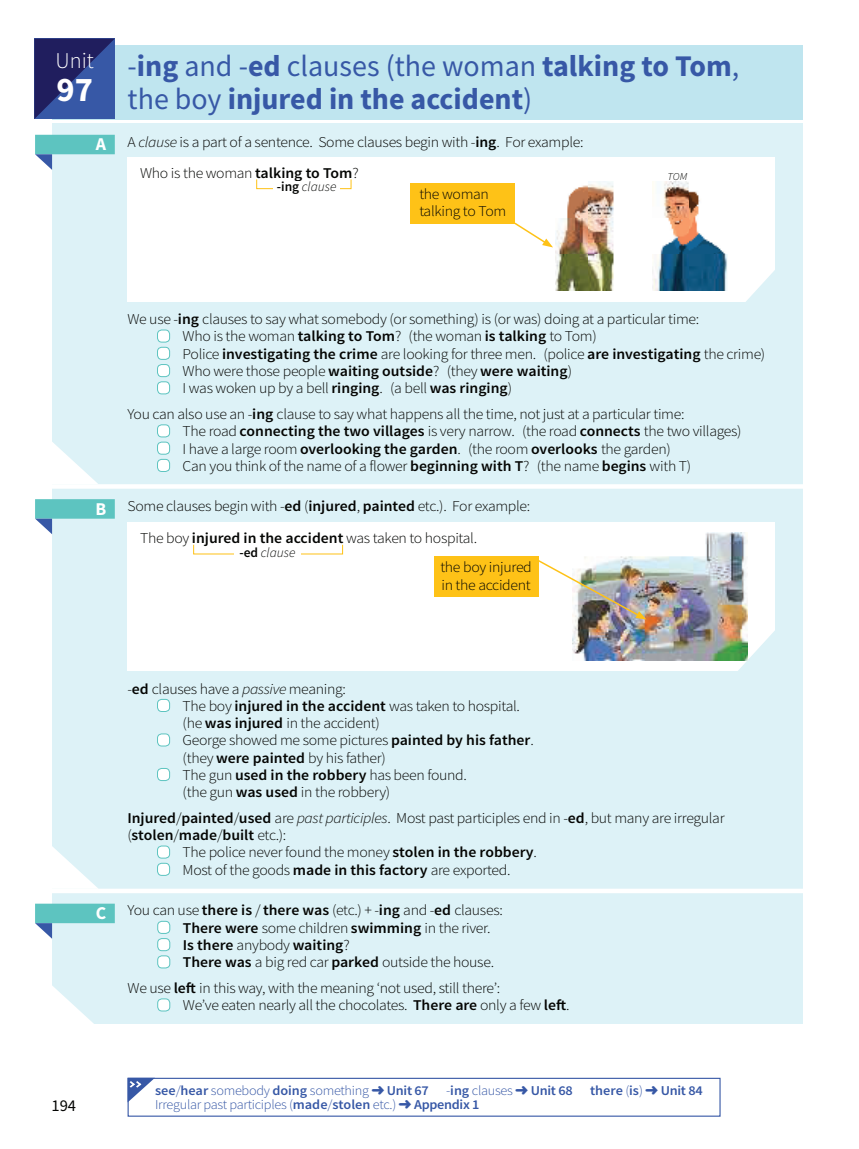
<style>
.page{position:relative;width:859px;height:1149px;background:#fff}
.page>*{position:absolute;margin:0;border:0;box-sizing:border-box;transform-origin:0 0}
.t1{font:700 34.5px "Source Sans Pro";color:#fff}
.t2{font:700 30px/33px "Source Sans Pro";color:#3758a6}
.t3{font:300 22.5px "Source Sans Pro";color:#fff}
.t4{font:700 18px "Source Sans Pro";color:#fff}
.t5{font:16.5px "Source Sans Pro";color:#040503}
.t6{font:300 15px/17.2px "Source Sans Pro";letter-spacing:-.02em;color:#040503;scale:1.05 1}
.t7{font:600 15px "Source Sans Pro";color:#040503;scale:1.05 1}
.t8{font:600 13.5px "Source Sans Pro";letter-spacing:-.005em;color:#3758a6;scale:1.05 1}
.t9{font:300 13.5px "Source Sans Pro";letter-spacing:-.02em;color:#3758a6;scale:1.05 1}
.t10{font:italic 300 13.5px "Source Sans Pro";color:#040503}
.t11{font:italic 300 10.5px "Source Sans Pro";color:#040503;scale:1.05 1}
.s1{font-weight:400}
.s2{font-weight:700;font-size:18px;color:#fff}
.s3{font-style:italic}
.s4{font-weight:600}
.s5{font-weight:600;font-style:normal}
.s6{font-weight:300}
</style>
<div class="page">
<div style="left:52px;top:45px;width:751px;height:74px;background:#bfe5ef"></div>
<svg style="left:34px;top:39px;width:81px;height:80px;background:#2b3b82"></svg>
<div style="left:52px;top:124px;width:751px;height:900px;background:#ddf2f7"></div>
<div style="left:35px;top:135px;width:80px;height:19px;background:#5dc4c0"></div>
<svg style="left:52px;top:986px;width:42px;height:38px"></svg>
<svg style="left:35px;top:154px;width:17px;height:16px"></svg>
<div style="left:127px;top:157px;width:648px;height:145px;background:#fff"></div>
<svg style="left:746px;top:270px;width:29px;height:32px"></svg>
<div style="left:127px;top:522px;width:648px;height:149px;background:#fff"></div>
<svg style="left:733px;top:631px;width:42px;height:40px"></svg>
<svg style="left:513px;top:222px;width:40px;height:25px"></svg>
<div style="left:410px;top:183px;width:105px;height:40px;background:#fec217"></div>
<div style="left:158px;top:330px;width:12px;height:12px;background:#fff;border-radius:4px"></div>
<div style="left:157px;top:329px;width:13px;height:13px;border:1px solid #5dc4c0;border-radius:4px"></div>
<div style="left:158px;top:347px;width:12px;height:12px;background:#fff;border-radius:4px"></div>
<div style="left:157px;top:347px;width:13px;height:12px;border:1px solid #5dc4c0;border-radius:4px"></div>
<div style="left:158px;top:364px;width:12px;height:12px;background:#fff;border-radius:4px"></div>
<div style="left:157px;top:364px;width:13px;height:13px;border:1px solid #5dc4c0;border-radius:4px"></div>
<div style="left:158px;top:381px;width:12px;height:13px;background:#fff;border-radius:4px"></div>
<div style="left:157px;top:381px;width:13px;height:13px;border:1px solid #5dc4c0;border-radius:4px"></div>
<div style="left:158px;top:424px;width:12px;height:13px;background:#fff;border-radius:4px"></div>
<div style="left:157px;top:424px;width:13px;height:13px;border:1px solid #5dc4c0;border-radius:4px"></div>
<div style="left:158px;top:442px;width:12px;height:12px;background:#fff;border-radius:4px"></div>
<div style="left:157px;top:441px;width:13px;height:13px;border:1px solid #5dc4c0;border-radius:4px"></div>
<div style="left:158px;top:459px;width:12px;height:12px;background:#fff;border-radius:4px"></div>
<div style="left:157px;top:459px;width:13px;height:12px;border:1px solid #5dc4c0;border-radius:4px"></div>
<div style="left:158px;top:699px;width:12px;height:12px;background:#fff;border-radius:4px"></div>
<div style="left:157px;top:698px;width:13px;height:13px;border:1px solid #5dc4c0;border-radius:4px"></div>
<div style="left:158px;top:733px;width:12px;height:12px;background:#fff;border-radius:4px"></div>
<div style="left:157px;top:733px;width:13px;height:13px;border:1px solid #5dc4c0;border-radius:4px"></div>
<div style="left:158px;top:768px;width:12px;height:12px;background:#fff;border-radius:4px"></div>
<div style="left:157px;top:767px;width:13px;height:13px;border:1px solid #5dc4c0;border-radius:4px"></div>
<div style="left:158px;top:845px;width:12px;height:12px;background:#fff;border-radius:4px"></div>
<div style="left:157px;top:845px;width:13px;height:13px;border:1px solid #5dc4c0;border-radius:4px"></div>
<div style="left:158px;top:863px;width:12px;height:12px;background:#fff;border-radius:4px"></div>
<div style="left:157px;top:862px;width:13px;height:13px;border:1px solid #5dc4c0;border-radius:4px"></div>
<hr style="left:41px;top:484px;width:778px;height:4px;background:#fff">
<svg style="left:52px;top:442px;width:46px;height:42px"></svg>
<div style="left:35px;top:499px;width:80px;height:19px;background:#5dc4c0"></div>
<svg style="left:35px;top:518px;width:17px;height:16px"></svg>
<div style="left:158px;top:921px;width:12px;height:12px;background:#fff;border-radius:4px"></div>
<div style="left:157px;top:920px;width:13px;height:13px;border:1px solid #5dc4c0;border-radius:4px"></div>
<div style="left:158px;top:938px;width:12px;height:12px;background:#fff;border-radius:4px"></div>
<div style="left:157px;top:937px;width:13px;height:13px;border:1px solid #5dc4c0;border-radius:4px"></div>
<div style="left:158px;top:955px;width:12px;height:12px;background:#fff;border-radius:4px"></div>
<div style="left:157px;top:955px;width:13px;height:13px;border:1px solid #5dc4c0;border-radius:4px"></div>
<div style="left:158px;top:998px;width:12px;height:12px;background:#fff;border-radius:4px"></div>
<div style="left:157px;top:998px;width:13px;height:13px;border:1px solid #5dc4c0;border-radius:4px"></div>
<svg style="left:52px;top:888px;width:751px;height:4px;fill:#fff"></svg>
<svg style="left:52px;top:846px;width:45px;height:42px"></svg>
<div style="left:35px;top:903px;width:80px;height:19px;background:#5dc4c0"></div>
<svg style="left:35px;top:922px;width:17px;height:16px"></svg>
<div style="left:128px;top:1077px;width:593px;height:39px;border:1px solid #3758a6"></div>
<svg style="left:128px;top:1077px;width:27px;height:25px"></svg>
<img style="left:556px;top:182px;width:58px;height:108px">
<img style="left:652px;top:182px;width:75px;height:108px">
<img style="left:573px;top:532px;width:174px;height:128px">
<div style="left:434px;top:556px;width:105px;height:41px;background:#fec217"></div>
<img style="left:539px;top:558px;width:107px;height:61px">
<h3 class="t3" style="left:55px;top:51px;width:40px">Unit</h3>
<h1 class="t1" style="left:56px;top:76px;width:38px">97</h1>
<h2 class="t2" style="left:128px;top:52px;width:613px"><span class="s1">-</span>ing <span class="s1">and -</span>ed <span class="s1">clauses (the woman</span> talking to Tom<span class="s1">, the boy</span> injured in the accident<span class="s1">)</span></h2>
<p class="t6" style="left:140px;top:127px;width:424px;line-height:31px;text-indent:-44px"><span class="s2">A</span> A <span class="s3">clause</span> is a part of a sentence. Some clauses begin with -<span class="s4">ing</span>. For example:<br>Who is the woman <span class="s4">talking to Tom</span>?</p>
<p class="t10" style="left:277px;top:181px;width:61px"><span class="s5">-ing</span> clause</p>
<p class="t6" style="left:419px;top:186px;width:84px">the woman talking to Tom</p>
<p class="t11" style="left:668px;top:173px;width:20px">TOM</p>
<p class="t6" style="left:183px;top:311px;width:556px;text-indent:-55px">We use -<span class="s4">ing</span> clauses to say what somebody (or something) is (or was) doing at a particular time:<br>Who is the woman <span class="s4">talking to Tom</span>? (the woman <span class="s4">is talking</span> to Tom)<br>Police <span class="s4">investigating the crime</span> are looking for three men. (police <span class="s4">are investigating</span> the crime)<br>Who were those people <span class="s4">waiting outside</span>? (they <span class="s4">were waiting</span>)<br>I was woken up by a bell <span class="s4">ringing</span>. (a bell <span class="s4">was ringing</span>)</p>
<p class="t6" style="left:183px;top:406px;width:534px;text-indent:-55px">You can also use an -<span class="s4">ing</span> clause to say what happens all the time, not just at a particular time:<br>The road <span class="s4">connecting the two villages</span> is very narrow. (the road <span class="s4">connects</span> the two villages)<br>I have a large room <span class="s4">overlooking the garden</span>. (the room <span class="s4">overlooks</span> the garden)<br>Can you think of the name of a flower <span class="s4">beginning with T</span>? (the name <span class="s4">begins</span> with T)</p>
<p class="t6" style="left:95px;top:498px;width:416px"><span class="s2">B</span> Some clauses begin with -<span class="s4">ed</span> (<span class="s4">injured</span>, <span class="s4">painted</span> etc.). For example:</p>
<p class="t6" style="left:140px;top:530px;width:322px">The boy <span class="s4">injured in the accident</span> was taken to hospital.</p>
<p class="t10" style="left:239px;top:547px;width:58px"><span class="s5">-ed</span> clause</p>
<p class="t6" style="left:440px;top:559px;width:89px">the boy injured in the accident</p>
<p class="t4" style="left:96px;top:906px;width:12px">C</p>
<p class="t6" style="left:183px;top:680px;width:336px;text-indent:-55px">-<span class="s4">ed</span> clauses have a <span class="s3">passive</span> meaning:<br>The boy <span class="s4">injured in the accident</span> was taken to hospital. (he <span class="s4">was injured</span> in the accident)<br>George showed me some pictures <span class="s4">painted by his father</span>. (they <span class="s4">were painted</span> by his father)<br>The gun <span class="s4">used in the robbery</span> has been found.<br>(the gun <span class="s4">was used</span> in the robbery)</p>
<p class="t6" style="left:127px;top:810px;width:570px"><span class="s4">Injured</span>/<span class="s4">painted</span>/<span class="s4">used</span> are <span class="s3">past participles</span>. Most past participles end in -<span class="s4">ed</span>, but many are irregular</p>
<p class="t7" style="left:127px;top:828px;width:153px"><span class="s6">(</span>stolen<span class="s6">/</span>made<span class="s6">/</span>built <span class="s6">etc.):</span></p>
<p class="t6" style="left:183px;top:844px;width:339px">The police never found the money <span class="s4">stolen in the robbery</span>.</p>
<p class="t6" style="left:183px;top:861px;width:314px">Most of the goods <span class="s4">made in this factory</span> are exported.</p>
<p class="t6" style="left:183px;top:902px;width:306px;text-indent:-55px">You can use <span class="s4">there is</span> / <span class="s4">there was</span> (etc.) + -<span class="s4">ing</span> and -<span class="s4">ed</span> clauses:<br><span class="s4">There were</span> some children <span class="s4">swimming</span> in the river.<br><span class="s4">Is there</span> anybody <span class="s4">waiting</span>?<br><span class="s4">There was</span> a big red car <span class="s4">parked</span> outside the house.</p>
<p class="t6" style="left:183px;top:980px;width:370px;text-indent:-55px">We use <span class="s4">left</span> in this way, with the meaning ‘not used, still there’:<br>We’ve eaten nearly all the chocolates. <span class="s4">There are</span> only a few <span class="s4">left</span>.</p>
<p class="t5" style="left:51px;top:1098px;width:26px">194</p>
<p class="t8" style="left:155px;top:1084px;width:262px">see<span class="s6">/</span>hear <span class="s6">somebody</span> doing <span class="s6">something</span> ➜ Unit 67</p>
<p class="t8" style="left:446px;top:1084px;width:122px"><span class="s6">-</span>ing <span class="s6">clauses</span> ➜ Unit 68</p>
<p class="t8" style="left:590px;top:1084px;width:109px">there <span class="s6">(</span>is<span class="s6">)</span> ➜ Unit 84</p>
<p class="t9" style="left:155px;top:1098px;width:310px">Irregular past participles (<span class="s4">made</span>/<span class="s4">stolen</span> etc.) ➜ <span class="s4">Appendix 1</span></p>
</div>
